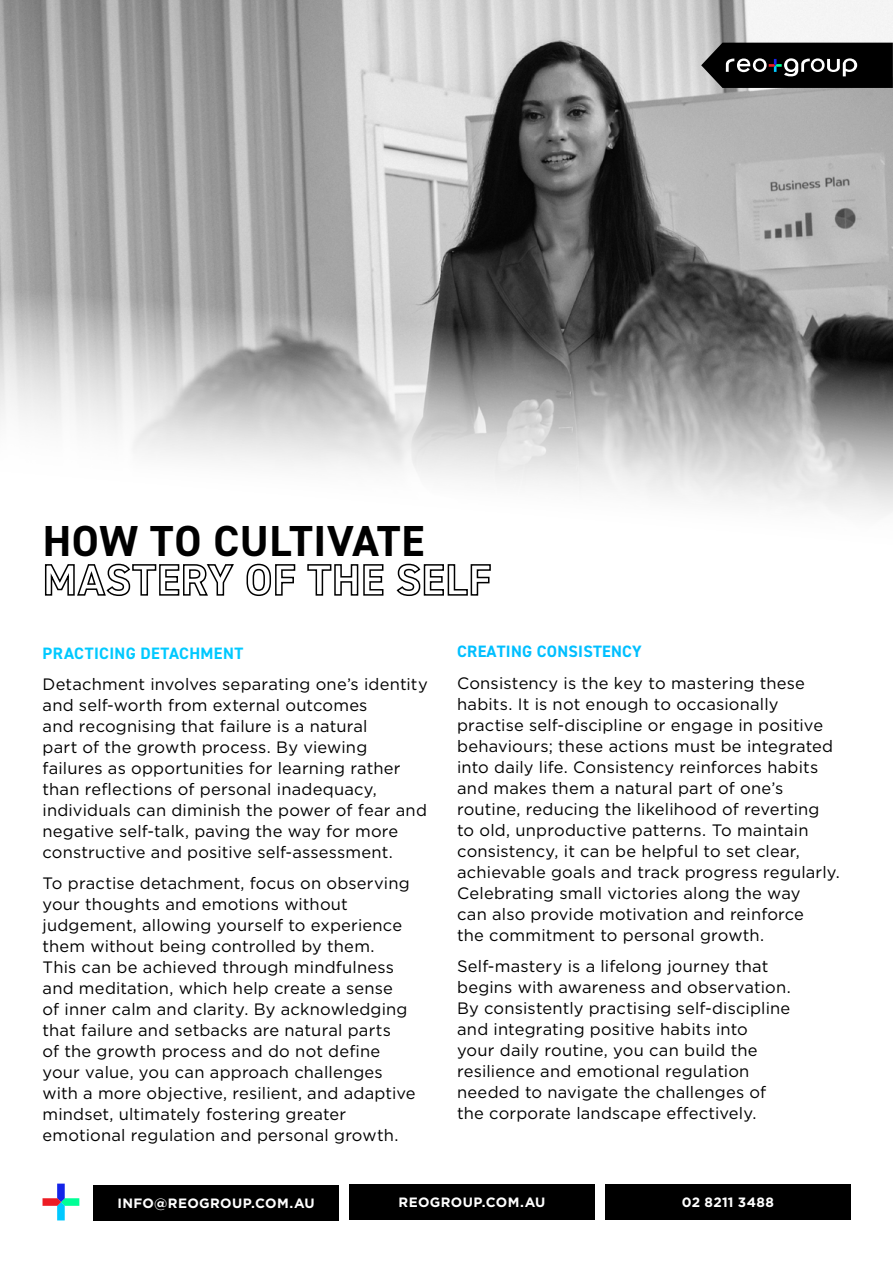
<style>
.page{position:relative;width:893px;height:1263px;background:#fff}
.page>*{position:absolute;margin:0;border:0;box-sizing:border-box;transform-origin:0 0}
.t1{font:700 43.5px/39px "DIN2014";letter-spacing:.02em;color:#000}
.t2{font:16.5px/21px "Gotham";letter-spacing:.01em;color:#000}
.t3{font:700 16.5px "DIN2014";letter-spacing:.02em;color:#00c9ff}
.t4{font:700 16.5px "DIN2014";letter-spacing:.015em;color:#00bfff}
.t5{font:700 13.5px "Gotham";letter-spacing:.025em;color:#fff}
</style>
<div class="page">
<img style="left:0;top:0;width:893px;height:93px">
<svg style="left:0;top:93px;width:893px;height:421px;background:#aaa"></svg>
<div style="left:94px;top:1184px;width:245px;height:36px;background:#000"></div>
<div style="left:349px;top:1183px;width:246px;height:36px;background:#000"></div>
<div style="left:605px;top:1183px;width:245px;height:36px;background:#000"></div>
<svg style="left:43px;top:1183px;width:36px;height:37px"></svg>
<svg style="left:701px;top:43px;width:192px;height:45px;background:#222"></svg>
<h1 class="t1" style="left:43px;top:521px;width:450px">HOW TO CULTIVATE<br>MASTERY OF THE SELF</h1>
<p class="t3" style="left:43px;top:642px;width:202px">PRACTICING DETACHMENT</p>
<p class="t2" style="left:43px;top:673px;width:387px">Detachment involves separating one’s identity and self-worth from external outcomes<br>and recognising that failure is a natural<br>part of the growth process. By viewing failures as opportunities for learning rather than reflections of personal inadequacy, individuals can diminish the power of fear and negative self-talk, paving the way for more constructive and positive self-assessment.</p>
<p class="t2" style="left:43px;top:872px;width:375px">To practise detachment, focus on observing your thoughts and emotions without judgement, allowing yourself to experience them without being controlled by them.<br>This can be achieved through mindfulness and meditation, which help create a sense<br>of inner calm and clarity. By acknowledging that failure and setbacks are natural parts<br>of the growth process and do not define your value, you can approach challenges with a more objective, resilient, and adaptive mindset, ultimately fostering greater emotional regulation and personal growth.</p>
<p class="t4" style="left:457px;top:641px;width:186px">CREATING CONSISTENCY</p>
<p class="t2" style="left:457px;top:672px;width:384px">Consistency is the key to mastering these habits. It is not enough to occasionally practise self-discipline or engage in positive behaviours; these actions must be integrated into daily life. Consistency reinforces habits and makes them a natural part of one’s routine, reducing the likelihood of reverting to old, unproductive patterns. To maintain consistency, it can be helpful to set clear, achievable goals and track progress regularly.<br>Celebrating small victories along the way<br>can also provide motivation and reinforce<br>the commitment to personal growth.</p>
<p class="t2" style="left:457px;top:955px;width:335px">Self-mastery is a lifelong journey that begins with awareness and observation.<br>By consistently practising self-discipline and integrating positive habits into<br>your daily routine, you can build the resilience and emotional regulation needed to navigate the challenges of the corporate landscape effectively.</p>
<p class="t5" style="left:117px;top:1194px;width:199px">INFO@REOGROUP.COM.AU</p>
<p class="t5" style="left:398px;top:1193px;width:148px">REOGROUP.COM.AU</p>
<p class="t5" style="left:682px;top:1193px;width:94px">02 8211 3488</p>
</div>
